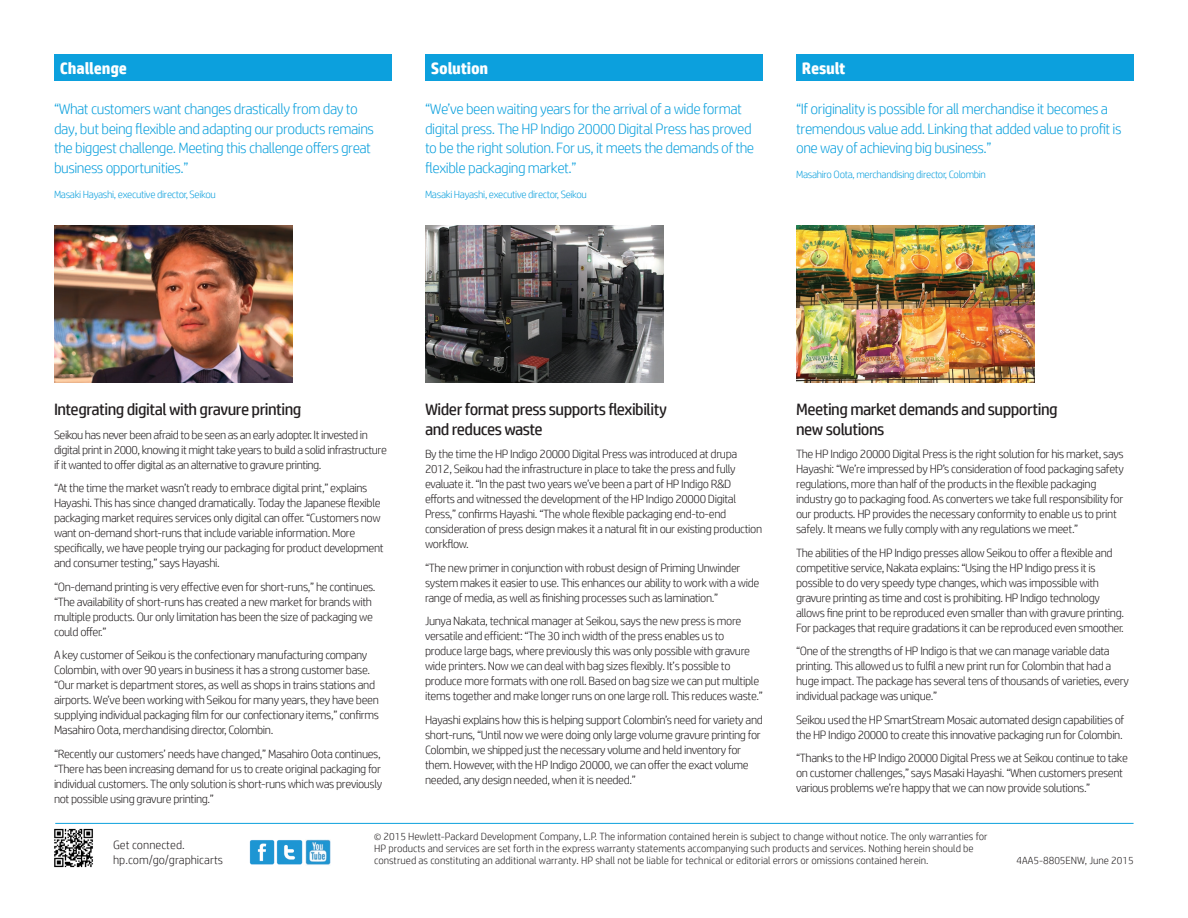
<style>
.page{position:relative;width:1188px;height:918px;background:#fff}
.page>*{position:absolute;margin:0;border:0;box-sizing:border-box;transform-origin:0 0}
.sub-headers{font:16.5px/19.5px "HP Simplified";letter-spacing:-.03em;color:#231f20}
.body{font:16.5px/19.5px "HP Simplified";letter-spacing:-.03em;color:#231f20}
.t1{font:700 16.5px "HP Simplified";letter-spacing:-.01em;color:#fff}
.new_quote{font:300 15px/19.5px "HP Simplified";letter-spacing:-.03em;color:#0ca0dd}
.body-2{font:300 12px/15px "HP Simplified";letter-spacing:-.03em;color:#231f20}
.body-3{font:300 12px/15px "HP Simplified";color:#231f20}
.Copyright{font:300 10.5px/12px "HP Simplified";color:#231f20}
.t2{font:300 10.5px "HP Simplified";letter-spacing:-.03em;color:#0ca0dd}
.s1{font-size:9px}
</style>
<div class="page">
<hr style="left:55px;top:823px;width:1079px;height:1px;background:#0ca0dd">
<div style="left:54px;top:54px;width:338px;height:27px;background:#0ca0dd"></div>
<div style="left:425px;top:54px;width:338px;height:27px;background:#0ca0dd"></div>
<div style="left:796px;top:54px;width:338px;height:27px;background:#0ca0dd"></div>
<img style="left:425px;top:225px;width:238px;height:157px">
<img style="left:796px;top:225px;width:238px;height:157px">
<img style="left:54px;top:225px;width:238px;height:157px">
<img style="left:249px;top:840px;width:26px;height:25px">
<img style="left:277px;top:840px;width:26px;height:25px">
<img style="left:305px;top:840px;width:26px;height:25px">
<img style="left:54px;top:828px;width:39px;height:40px">
<p class="t1" style="left:60px;top:59px;width:69px">Challenge</p>
<p class="t1" style="left:431px;top:59px;width:59px">Solution</p>
<p class="t1" style="left:802px;top:59px;width:45px">Result</p>
<p class="new_quote" style="left:54px;top:99px;width:322px">“What customers want changes drastically from day to day, but being flexible and adapting our products remains the biggest challenge. Meeting this challenge offers great business opportunities.”</p>
<p class="t2" style="left:54px;top:188px;width:163px">Masaki Hayashi, executive director, Seikou</p>
<p class="new_quote" style="left:425px;top:99px;width:331px">“We’ve been waiting years for the arrival of a wide format digital press. The HP Indigo 20000 Digital Press has proved to be the right solution. For us, it meets the demands of the flexible packaging market.”</p>
<p class="t2" style="left:425px;top:188px;width:163px">Masaki Hayashi, executive director, Seikou</p>
<p class="new_quote" style="left:796px;top:99px;width:327px">“If originality is possible for all merchandise it becomes a tremendous value add. Linking that added value to profit is one way of achieving big business.”</p>
<p class="t2" style="left:796px;top:169px;width:191px">Masahiro Oota, merchandising director, Colombin</p>
<p class="sub-headers" style="left:54px;top:400px;width:249px">Integrating digital with gravure printing</p>
<p class="body-2" style="left:54px;top:427px;width:334px">Seikou has never been afraid to be seen as an early adopter. It invested in digital print in 2000, knowing it might take years to build a solid infrastructure if it wanted to offer digital as an alternative to gravure printing.</p>
<p class="body-2" style="left:54px;top:481px;width:331px">“At the time the market wasn’t ready to embrace digital print,” explains Hayashi. This has since changed dramatically. Today the Japanese flexible packaging market requires services only digital can offer. “Customers now want on-demand short-runs that include variable information. More specifically, we have people trying our packaging for product development and consumer testing,” says Hayashi.</p>
<p class="body-2" style="left:54px;top:579px;width:323px">“On-demand printing is very effective even for short-runs,” he continues. “The availability of short-runs has created a new market for brands with multiple products. Our only limitation has been the size of packaging we could offer.”</p>
<p class="body-2" style="left:54px;top:648px;width:326px">A key customer of Seikou is the confectionary manufacturing company Colombin, with over 90 years in business it has a strong customer base. “Our market is department stores, as well as shops in trains stations and airports. We’ve been working with Seikou for many years, they have been supplying individual packaging film for our confectionary items,” confirms Masahiro Oota, merchandising director, Colombin.</p>
<p class="body-2" style="left:54px;top:746px;width:330px">“Recently our customers’ needs have changed,” Masahiro Oota continues, “There has been increasing demand for us to create original packaging for individual customers. The only solution is short-runs which was previously not possible using gravure printing.”</p>
<p class="body" style="left:425px;top:400px;width:243px">Wider format press supports flexibility and reduces waste</p>
<p class="body-2" style="left:425px;top:447px;width:339px">By the time the HP Indigo 20000 Digital Press was introduced at drupa 2012, Seikou had the infrastructure in place to take the press and fully evaluate it. “In the past two years we’ve been a part of HP Indigo R&amp;D efforts and witnessed the development of the HP Indigo 20000 Digital Press,” confirms Hayashi. “The whole flexible packaging end-to-end consideration of press design makes it a natural fit in our existing production workflow.</p>
<p class="body-2" style="left:425px;top:560px;width:336px">“The new primer in conjunction with robust design of Priming Unwinder system makes it easier to use. This enhances our ability to work with a wide range of media, as well as finishing processes such as lamination.”</p>
<p class="body-2" style="left:425px;top:614px;width:339px">Junya Nakata, technical manager at Seikou, says the new press is more versatile and efficient: “The 30 inch width of the press enables us to produce large bags, where previously this was only possible with gravure wide printers. Now we can deal with bag sizes flexibly. It’s possible to produce more formats with one roll. Based on bag size we can put multiple items together and make longer runs on one large roll. This reduces waste.”</p>
<p class="body-2" style="left:425px;top:712px;width:339px">Hayashi explains how this is helping support Colombin’s need for variety and short-runs, “Until now we were doing only large volume gravure printing for Colombin, we shipped just the necessary volume and held inventory for them. However, with the HP Indigo 20000, we can offer the exact volume needed, any design needed, when it is needed.”</p>
<p class="sub-headers" style="left:796px;top:400px;width:263px">Meeting market demands and supporting new solutions</p>
<p class="body-2" style="left:796px;top:447px;width:329px">The HP Indigo 20000 Digital Press is the right solution for his market, says Hayashi: “We’re impressed by HP’s consideration of food packaging safety regulations, more than half of the products in the flexible packaging industry go to packaging food. As converters we take full responsibility for our products. HP provides the necessary conformity to enable us to print safely. It means we fully comply with any regulations we meet.”</p>
<p class="body-2" style="left:796px;top:545px;width:329px">The abilities of the HP Indigo presses allow Seikou to offer a flexible and competitive service, Nakata explains: “Using the HP Indigo press it is possible to do very speedy type changes, which was impossible with gravure printing as time and cost is prohibiting. HP Indigo technology allows fine print to be reproduced even smaller than with gravure printing.<br>For packages that require gradations it can be reproduced even smoother.</p>
<p class="body-2" style="left:796px;top:644px;width:334px">“One of the strengths of HP Indigo is that we can manage variable data printing. This allowed us to fulfil a new print run for Colombin that had a huge impact. The package has several tens of thousands of varieties, every individual package was unique.”</p>
<p class="body-2" style="left:796px;top:712px;width:330px">Seikou used the HP SmartStream Mosaic automated design capabilities of the HP Indigo 20000 to create this innovative packaging run for Colombin.</p>
<p class="body-2" style="left:796px;top:751px;width:333px">“Thanks to the HP Indigo 20000 Digital Press we at Seikou continue to take on customer challenges,” says Masaki Hayashi. “When customers present various problems we’re happy that we can now provide solutions.”</p>
<p class="body-3" style="left:113px;top:838px;width:112px">Get connected. hp.com/go/graphicarts</p>
<p class="Copyright" style="left:374px;top:830px;width:615px"><span class="s1">©</span> 2015 Hewlett-Packard Development Company, L.P. The information contained herein is subject to change without notice. The only warranties for<br>HP products and services are set forth in the express warranty statements accompanying such products and services. Nothing herein should be construed as constituting an additional warranty. HP shall not be liable for technical or editorial errors or omissions contained herein.</p>
<p class="Copyright" style="left:1016px;top:854px;width:119px">4AA5-8805ENW, June 2015</p>
</div>
